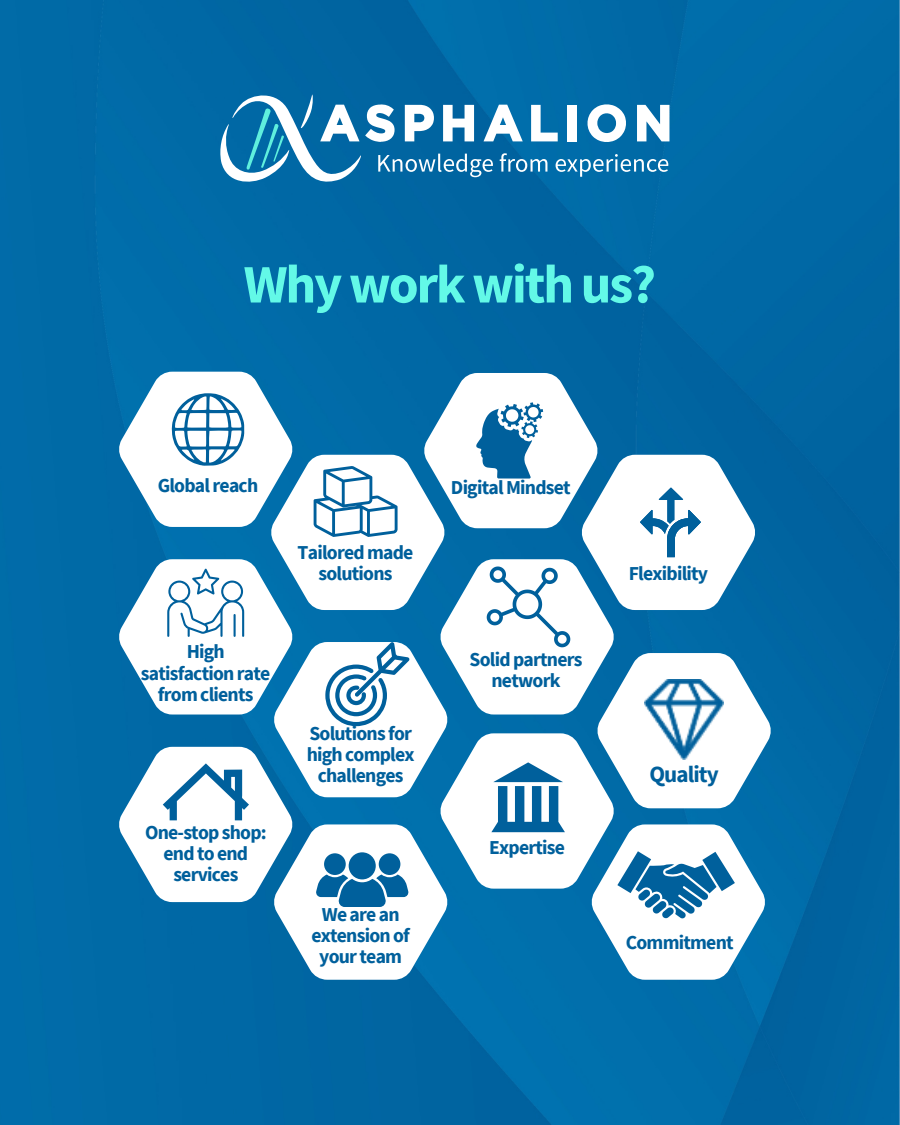
<style>
.page{position:relative;width:900px;height:1125px;background:#006aa6}
.page>*{position:absolute;margin:0;border:0;box-sizing:border-box;transform-origin:0 0}
.t1{font:700 54.1px "Source Sans Pro";letter-spacing:-.04em;color:#63f9e7}
.t2{font:700 23.1px "Source Sans Pro";letter-spacing:-.04em;color:#00609c}
.t3{font:700 19.7px/21.2px "Source Sans Pro";letter-spacing:-.04em;color:#00609c;text-align:center}
</style>
<div class="page">
<svg style="left:119px;top:372px;width:652px;height:608px"></svg>
<svg style="left:220px;top:94px;width:449px;height:87px"></svg>
<h1 class="t1" style="left:244px;top:248px;width:414px">Why work with us?</h1>
<p class="t3" style="left:158px;top:475px;width:102px">Global reach</p>
<p class="t3" style="left:451px;top:477px;width:121px">Digital Mindset</p>
<p class="t3" style="left:141px;top:641px;width:131px">High satisfaction rate from clients</p>
<p class="t3" style="left:145px;top:821px;width:123px">One-stop shop: end to end services</p>
<p class="t3" style="left:298px;top:542px;width:117px">Tailored made solutions</p>
<p class="t3" style="left:307px;top:722px;width:109px">Solutions for high complex challenges</p>
<p class="t3" style="left:311px;top:903px;width:100px">We are an extension of your team</p>
<p class="t3" style="left:470px;top:648px;width:114px">Solid partners network</p>
<p class="t3" style="left:489px;top:837px;width:77px">Expertise</p>
<p class="t3" style="left:629px;top:563px;width:81px">Flexibility</p>
<p class="t2" style="left:649px;top:759px;width:71px">Quality</p>
<p class="t3" style="left:626px;top:931px;width:109px">Commitment</p>
</div>
